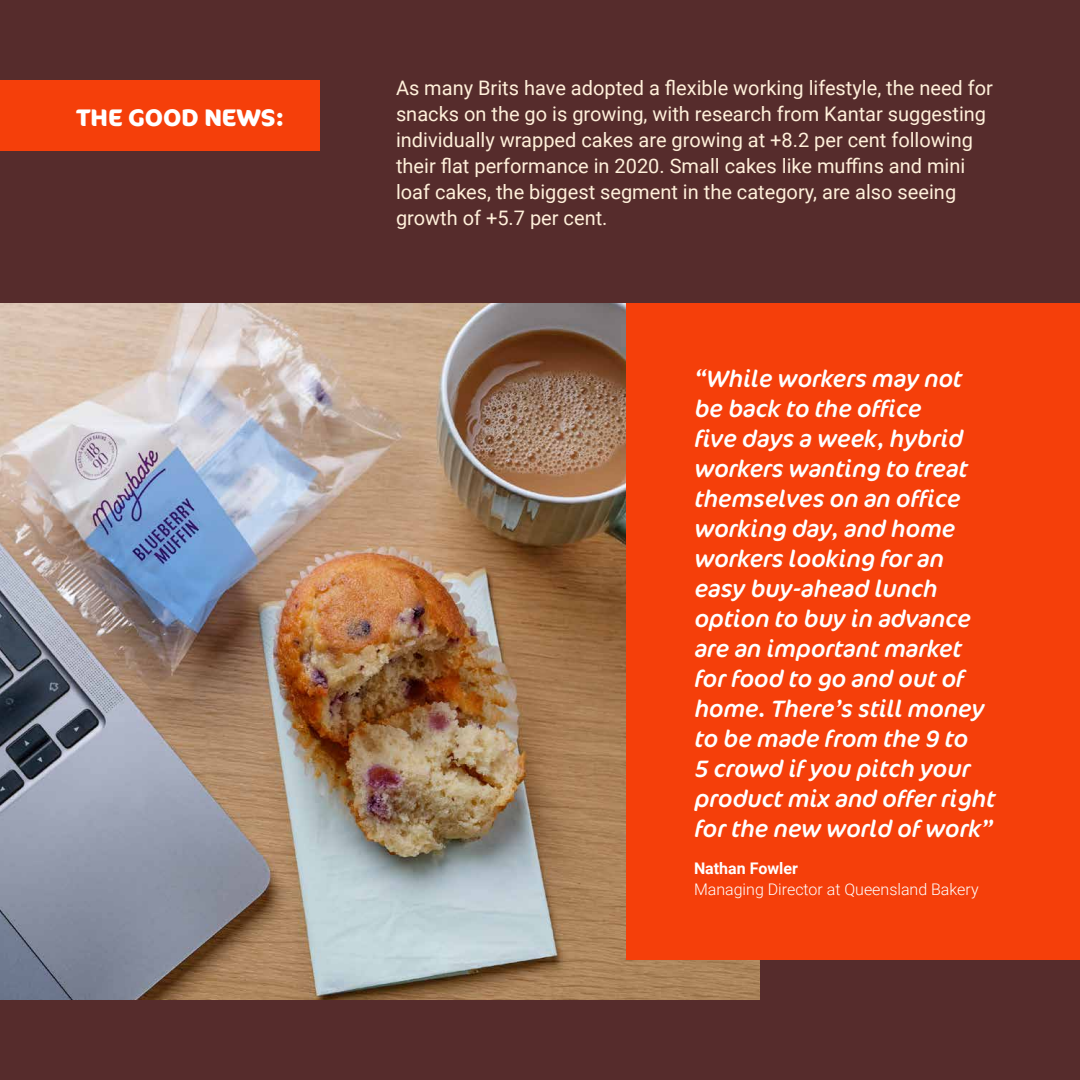
<style>
.page{position:relative;width:1080px;height:1080px;background:#562c2c}
.page>*{position:absolute;margin:0;border:0;box-sizing:border-box;transform-origin:0 0}
.t1{font:italic 24px/30px "Cocon Pro";color:#fff}
.t2{font:700 24px "Cocon Pro";color:#fff}
.t3{font:20px/26px "Roboto";color:#fff0da}
.t4{font:300 16px "Roboto";color:#fff}
.t5{font:700 16px "Roboto";color:#fff}
</style>
<div class="page">
<div style="left:0;top:80px;width:320px;height:71px;background:#f53f0a"></div>
<img style="left:0;top:303px;width:760px;height:697px">
<div style="left:626px;top:303px;width:454px;height:657px;background:#f53f0a"></div>
<p class="t2" style="left:76px;top:101px;width:209px">THE GOOD NEWS:</p>
<p class="t3" style="left:396px;top:74px;width:598px">As many Brits have adopted a flexible working lifestyle, the need for snacks on the go is growing, with research from Kantar suggesting individually wrapped cakes are growing at +8.2 per cent following their flat performance in 2020. Small cakes like muffins and mini loaf cakes, the biggest segment in the category, are also seeing growth of +5.7 per cent.</p>
<p class="t1" style="left:694px;top:363px;width:302px">“While workers may not be back to the office<br>five days a week, hybrid workers wanting to treat themselves on an office working day, and home workers looking for an easy buy-ahead lunch option to buy in advance are an important market for food to go and out of home. There’s still money to be made from the 9 to<br>5 crowd if you pitch your product mix and offer right for the new world of work”</p>
<p class="t5" style="left:694px;top:857px;width:105px">Nathan Fowler</p>
<p class="t4" style="left:694px;top:878px;width:286px">Managing Director at Queensland Bakery</p>
</div>
